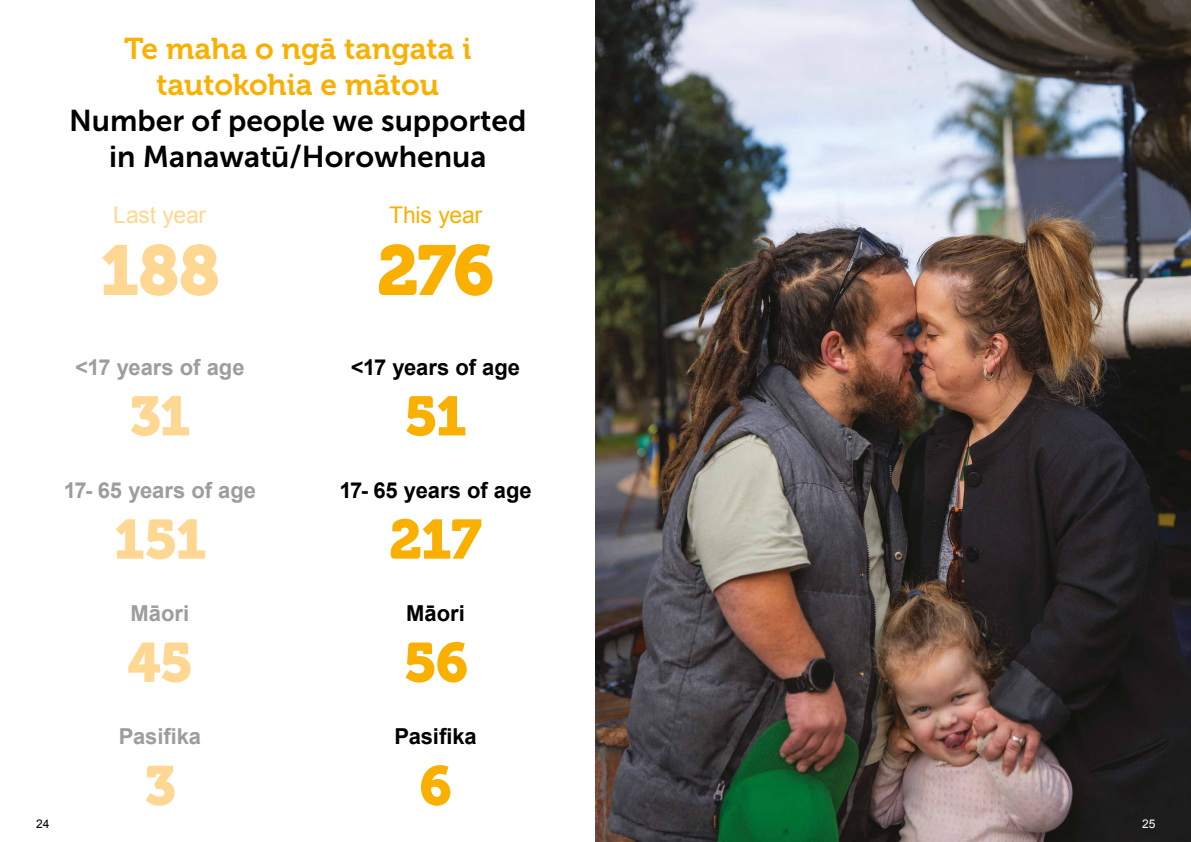
<style>
.page{position:relative;width:1191px;height:842px;background:#fff}
.page>*{position:absolute;margin:0;border:0;box-sizing:border-box;transform-origin:0 0}
.t1{font:70px "Museo 900";color:#fed892}
.t2{font:70px "Museo 900";color:#f9b000}
.t3{font:55px "Museo 900";letter-spacing:-.03em;color:#fed892}
.t4{font:55px "Museo 900";letter-spacing:-.025em;color:#f9b000}
.t5{font:30px/36px "Museo Sans 700";color:#000;text-align:center}
.t6{font:30px/36px "Museo 700";color:#f9b000;text-align:center}
.t7{font:23px "Arial";letter-spacing:-.01em;color:#fed892}
.t8{font:23px "Arial";letter-spacing:-.01em;color:#f9b000}
.t9{font:700 22px "Arial";letter-spacing:-.005em;color:#9d9d9c}
.t10{font:700 22px "Arial";letter-spacing:-.005em;color:#000}
.t11{font:12px "Arial";color:#000}
.t12{font:12px "Arial";color:#fff}
</style>
<div class="page">
<img style="left:595px;top:0;width:596px;height:842px">
<p class="t6" style="left:124px;top:31px;width:349px">Te maha o ngā tangata i tautokohia e mātou</p>
<p class="t5" style="left:69px;top:102px;width:459px">Number of people we supported in Manawatū/Horowhenua</p>
<p class="t7" style="left:113px;top:200px;width:95px">Last year</p>
<p class="t8" style="left:389px;top:200px;width:95px">This year</p>
<h1 class="t1" style="left:99px;top:231px;width:122px">188</h1>
<h1 class="t2" style="left:377px;top:231px;width:119px">276</h1>
<p class="t9" style="left:75px;top:352px;width:171px">&lt;17 years of age</p>
<p class="t10" style="left:351px;top:352px;width:171px">&lt;17 years of age</p>
<h2 class="t3" style="left:129px;top:385px;width:63px">31</h2>
<h2 class="t4" style="left:404px;top:385px;width:65px">51</h2>
<p class="t9" style="left:64px;top:475px;width:194px">17- 65 years of age</p>
<p class="t10" style="left:339px;top:475px;width:194px">17- 65 years of age</p>
<h2 class="t3" style="left:113px;top:508px;width:95px">151</h2>
<h2 class="t4" style="left:389px;top:508px;width:94px">217</h2>
<p class="t9" style="left:131px;top:598px;width:60px">Māori</p>
<p class="t10" style="left:406px;top:598px;width:60px">Māori</p>
<h2 class="t3" style="left:127px;top:631px;width:68px">45</h2>
<h2 class="t4" style="left:403px;top:631px;width:66px">56</h2>
<p class="t9" style="left:119px;top:722px;width:84px">Pasifika</p>
<p class="t10" style="left:394px;top:722px;width:84px">Pasifika</p>
<h2 class="t3" style="left:144px;top:754px;width:33px">3</h2>
<h2 class="t4" style="left:419px;top:754px;width:34px">6</h2>
<p class="t11" style="left:36px;top:816px;width:15px">24</p>
<p class="t12" style="left:1142px;top:816px;width:15px">25</p>
</div>
